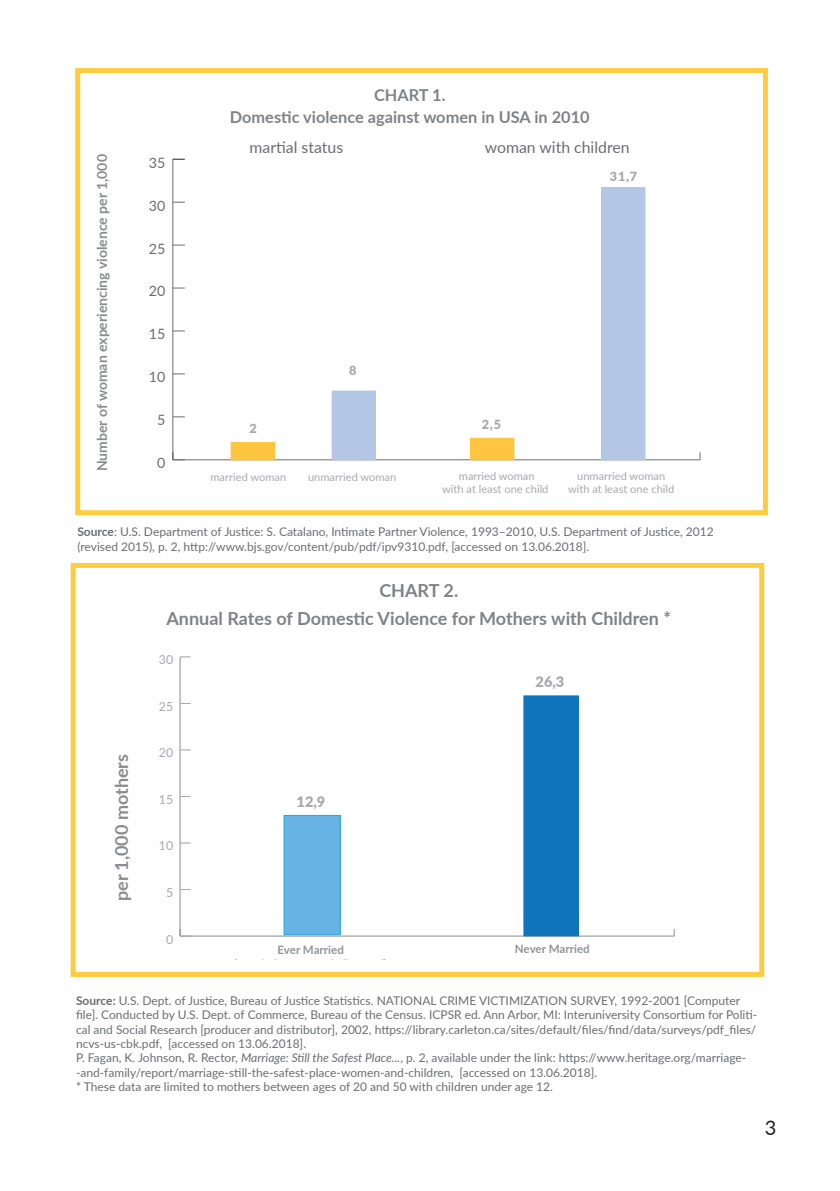
<style>
.page{position:relative;width:840px;height:1191px;background:#fff}
.page>*{position:absolute;margin:0;border:0;box-sizing:border-box;transform-origin:0 0}
.t1{font:20px "Lato";color:#231f20}
.t2{font:700 18px "Lato";color:#808285}
.t3{font:700 18px "Lato";color:#8a8c8f}
.t4{font:700 16.4px "Lato";color:#808285}
.t5{font:15.8px "Lato";color:#6c6d70}
.t6{font:900 14.4px "Lato";color:#a8a9ad}
.t7{font:14.2px "Lato";color:#6c6d70}
.t8{font:700 14px "Lato";color:#8a8c8f}
.t9{font:900 12.6px "Lato";color:#a8a9ad}
.t10{font:12.4px "Lato";color:#a8a9ad}
.t11{font:12px/14.4px "Lato";color:#6c6d70}
.t12{font:700 11.6px "Lato";color:#939598}
.t13{font:11px/13.2px "Lato";color:#a8a9ad;text-align:center}
.s1{font-weight:700}
.s2{font-style:italic}
</style>
<div class="page">
<div style="left:75px;top:68px;width:692px;height:447px;border:5px solid #fecc3e"></div>
<hr style="left:173px;top:459px;width:526px;height:1px;background:#6c6d70">
<hr style="left:172px;top:159px;width:1px;height:301px;background:#6c6d70">
<svg style="left:172px;top:452px;width:13px;height:8px"></svg>
<svg style="left:173px;top:416px;width:12px;height:1px"></svg>
<svg style="left:173px;top:373px;width:12px;height:1px"></svg>
<svg style="left:173px;top:330px;width:12px;height:1px"></svg>
<svg style="left:173px;top:288px;width:12px;height:1px"></svg>
<svg style="left:173px;top:245px;width:12px;height:1px"></svg>
<svg style="left:173px;top:202px;width:12px;height:1px"></svg>
<svg style="left:173px;top:159px;width:12px;height:1px"></svg>
<div style="left:601px;top:187px;width:43px;height:273px;background:#b3c6e5"></div>
<div style="left:470px;top:438px;width:43px;height:22px;background:#fec53f"></div>
<div style="left:332px;top:391px;width:43px;height:69px;background:#b3c6e5"></div>
<div style="left:231px;top:442px;width:43px;height:18px;background:#fec53f"></div>
<div style="left:71px;top:563px;width:692px;height:414px;border:5px solid #fecc3e"></div>
<hr style="left:180px;top:935px;width:493px;height:1px;background:#939598">
<hr style="left:179px;top:657px;width:1px;height:279px;background:#939598">
<svg style="left:179px;top:929px;width:11px;height:7px"></svg>
<div style="left:523px;top:696px;width:55px;height:240px;background:#1074bc"></div>
<div style="left:523px;top:695px;width:55px;height:241px;border:1px solid #1074bc"></div>
<div style="left:284px;top:815px;width:56px;height:119px;background:#67b3e3"></div>
<div style="left:283px;top:815px;width:57px;height:120px;border:1px solid #24aae1"></div>
<p class="t8" style="left:92px;top:471px;width:318px;rotate:-90deg">Number of woman experiencing violence per 1,000</p>
<p class="t7" style="left:149px;top:152px;width:18px">35</p>
<p class="t7" style="left:149px;top:195px;width:18px">30</p>
<p class="t7" style="left:149px;top:238px;width:18px">25</p>
<p class="t7" style="left:149px;top:281px;width:18px">20</p>
<p class="t7" style="left:149px;top:324px;width:18px">15</p>
<p class="t7" style="left:149px;top:367px;width:18px">10</p>
<p class="t7" style="left:157px;top:410px;width:10px">5</p>
<p class="t7" style="left:157px;top:453px;width:10px">0</p>
<p class="t4" style="left:374px;top:83px;width:73px">CHART 1.</p>
<p class="t4" style="left:230px;top:105px;width:361px">Domestic violence against women in USA in 2010</p>
<p class="t5" style="left:249px;top:136px;width:95px">martial status</p>
<p class="t5" style="left:484px;top:136px;width:146px">woman with children</p>
<p class="t9" style="left:249px;top:418px;width:9px">2</p>
<p class="t9" style="left:349px;top:361px;width:9px">8</p>
<p class="t9" style="left:481px;top:415px;width:21px">2,5</p>
<p class="t9" style="left:609px;top:166px;width:29px">31,7</p>
<p class="t13" style="left:210px;top:470px;width:77px">married woman</p>
<p class="t13" style="left:308px;top:470px;width:89px">unmarried woman</p>
<p class="t13" style="left:567px;top:469px;width:108px">unmarried woman with at least one child</p>
<p class="t13" style="left:442px;top:469px;width:108px">married woman<br>with at least one child</p>
<p class="t11" style="left:77px;top:524px;width:637px"><span class="s1">Source</span>: U.S. Department of Justice: S. Catalano, Intimate Partner Violence, 1993–2010, U.S. Department of Justice, 2012 (revised 2015), p. 2, http://www.bjs.gov/content/pub/pdf/ipv9310.pdf, [accessed on 13.06.2018].</p>
<p class="t2" style="left:379px;top:577px;width:80px">CHART 2.</p>
<p class="t2" style="left:166px;top:605px;width:506px">Annual Rates of Domestic Violence for Mothers with Children *</p>
<p class="t3" style="left:108px;top:901px;width:149px;rotate:-90deg">per 1,000 mothers</p>
<p class="t10" style="left:159px;top:651px;width:16px">30</p>
<p class="t10" style="left:159px;top:697px;width:16px">25</p>
<p class="t10" style="left:159px;top:744px;width:16px">20</p>
<p class="t10" style="left:159px;top:790px;width:16px">15</p>
<p class="t10" style="left:159px;top:837px;width:16px">10</p>
<p class="t10" style="left:166px;top:883px;width:9px">5</p>
<p class="t10" style="left:166px;top:930px;width:9px">0</p>
<p class="t6" style="left:296px;top:791px;width:30px">12,9</p>
<p class="t6" style="left:535px;top:671px;width:30px">26,3</p>
<p class="t12" style="left:277px;top:941px;width:68px">Ever Married</p>
<p class="t12" style="left:514px;top:940px;width:76px">Never Married</p>
<p class="t11" style="left:76px;top:992px;width:682px"><span class="s1">Source:</span> U.S. Dept. of Justice, Bureau of Justice Statistics. NATIONAL CRIME VICTIMIZATION SURVEY, 1992-2001 [Computer file]. Conducted by U.S. Dept. of Commerce, Bureau of the Census. ICPSR ed. Ann Arbor, MI: Interuniversity Consortium for Politi&shy;cal and Social Research [producer and distributor], 2002, https://library.carleton.ca/sites/default/files/find/data/surveys/pdf_files/ ncvs-us-cbk.pdf, [accessed on 13.06.2018].</p>
<p class="t11" style="left:76px;top:1050px;width:671px">P. Fagan, K. Johnson, R. Rector, <span class="s2">Marriage: Still the Safest Place...</span>, p. 2, available under the link: https://www.heritage.org/marriage--and-family/report/marriage-still-the-safest-place-women-and-children, [accessed on 13.06.2018].</p>
<p class="t11" style="left:76px;top:1079px;width:478px">* These data are limited to mothers between ages of 20 and 50 with children under age 12.</p>
<h1 class="t1" style="left:764px;top:1113px;width:13px">3</h1>
</div>
